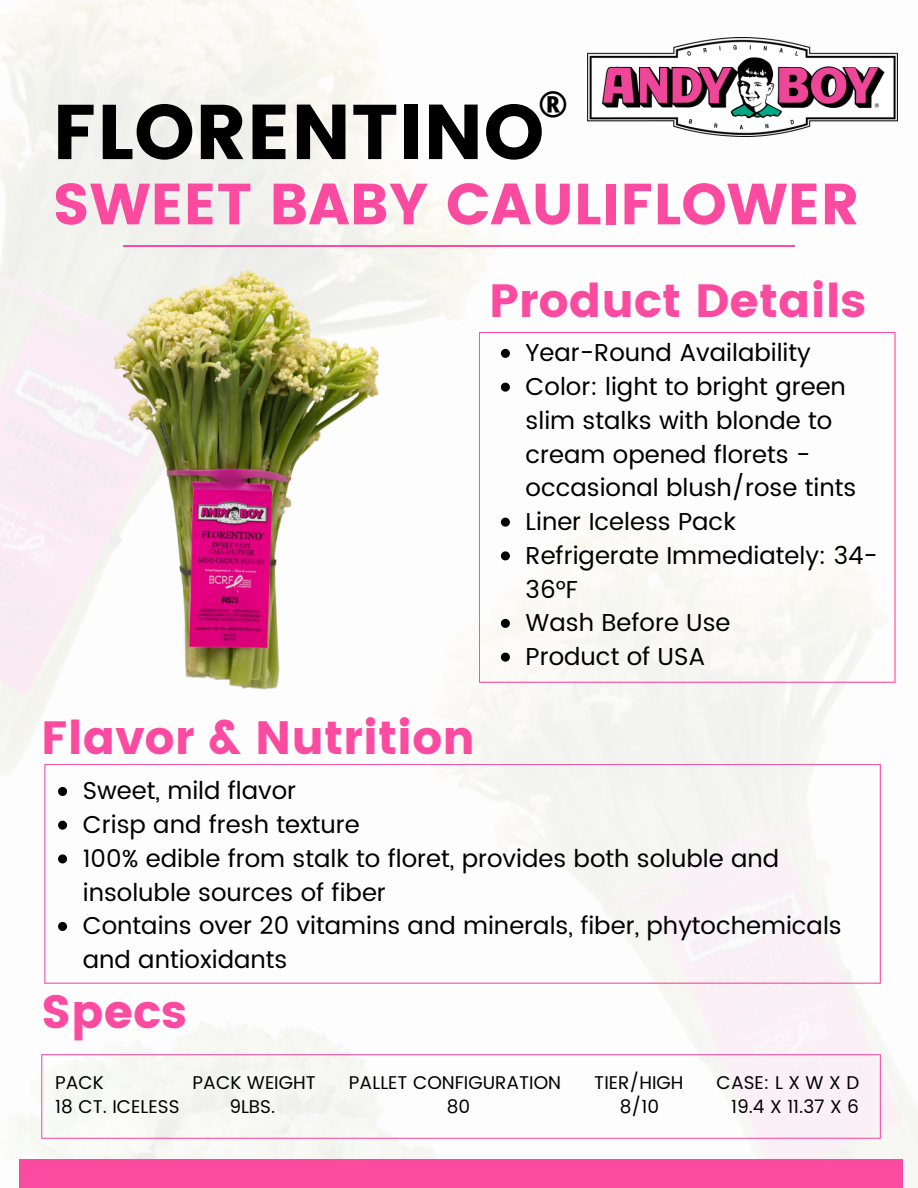
<style>
.page{position:relative;width:918px;height:1188px;background:#fff}
.page>*{position:absolute;margin:0;border:0;box-sizing:border-box;transform-origin:0 0}
.t1{font:77.4px "Poppins";color:#000}
.t2{font:57.9px "Poppins";color:#fb4ba1}
.t3{font:46.5px "Poppins";color:#fb4ba1}
.t4{font:700 36px "Open Sans";color:#000}
.t5{font:24.45px/33.8px "Poppins";color:#000}
.t6{font:18.45px "Poppins";color:#000}
.t7{font:18.45px "Poppins";letter-spacing:.3em;color:#000}
</style>
<div class="page">
<img style="left:0;top:0;width:898px;height:137px">
<img style="left:14px;top:246px;width:904px;height:942px">
<div style="left:19px;top:1159px;width:883px;height:29px;background:#fb4ba1"></div>
<svg style="left:41px;top:1054px;width:840px;height:85px;fill:#fbf9f6"></svg>
<hr style="left:123px;top:245px;width:672px;height:1px;background:#fb4ba1">
<svg style="left:44px;top:764px;width:837px;height:220px"></svg>
<img style="left:588px;top:38px;width:309px;height:99px">
<svg style="left:620px;top:332px;width:276px;height:351px"></svg>
<img style="left:0;top:137px;width:620px;height:761px">
<svg style="left:58px;top:787px;width:9px;height:9px"></svg>
<svg style="left:58px;top:821px;width:9px;height:9px"></svg>
<svg style="left:58px;top:854px;width:9px;height:9px"></svg>
<svg style="left:58px;top:922px;width:9px;height:9px"></svg>
<svg style="left:501px;top:349px;width:9px;height:9px"></svg>
<svg style="left:501px;top:383px;width:9px;height:9px"></svg>
<svg style="left:501px;top:518px;width:9px;height:9px"></svg>
<svg style="left:501px;top:551px;width:9px;height:9px"></svg>
<svg style="left:501px;top:619px;width:9px;height:9px"></svg>
<svg style="left:501px;top:653px;width:9px;height:9px"></svg>
<h3 class="t4" style="left:538px;top:78px;width:31px">®</h3>
<h1 class="t1" style="left:52px;top:87px;width:494px">FLORENTINO</h1>
<h2 class="t2" style="left:52px;top:170px;width:808px">SWEET BABY CAULIFLOWER</h2>
<h3 class="t3" style="left:489px;top:274px;width:379px">Product Details</h3>
<p class="t5" style="left:526px;top:336px;width:354px">Year-Round Availability<br>Color: light to bright green slim stalks with blonde to cream opened florets - occasional blush/rose tints<br>Liner Iceless Pack<br>Refrigerate Immediately: 34-<br>36°F<br>Wash Before Use<br>Product of USA</p>
<h3 class="t3" style="left:41px;top:710px;width:436px">Flavor &amp; Nutrition</h3>
<p class="t5" style="left:83px;top:774px;width:761px">Sweet, mild flavor<br>Crisp and fresh texture<br>100% edible from stalk to floret, provides both soluble and insoluble sources of fiber<br>Contains over 20 vitamins and minerals, fiber, phytochemicals and antioxidants</p>
<h3 class="t3" style="left:41px;top:985px;width:147px">Specs</h3>
<p class="t6" style="left:55px;top:1071px;width:50px">PACK</p>
<p class="t6" style="left:193px;top:1071px;width:125px">PACK WEIGHT</p>
<p class="t6" style="left:349px;top:1071px;width:214px">PALLET CONFIGURATION</p>
<p class="t6" style="left:594px;top:1071px;width:91px">TIER/HIGH</p>
<p class="t7" style="left:717px;top:1071px;width:144px">CASE:LXWXD</p>
<p class="t6" style="left:55px;top:1096px;width:126px">18 CT. ICELESS</p>
<p class="t6" style="left:229px;top:1096px;width:47px">9LBS.</p>
<p class="t6" style="left:447px;top:1096px;width:25px">80</p>
<p class="t6" style="left:620px;top:1096px;width:41px">8/10</p>
<p class="t6" style="left:731px;top:1096px;width:130px">19.4 X 11.37 X 6</p>
</div>
